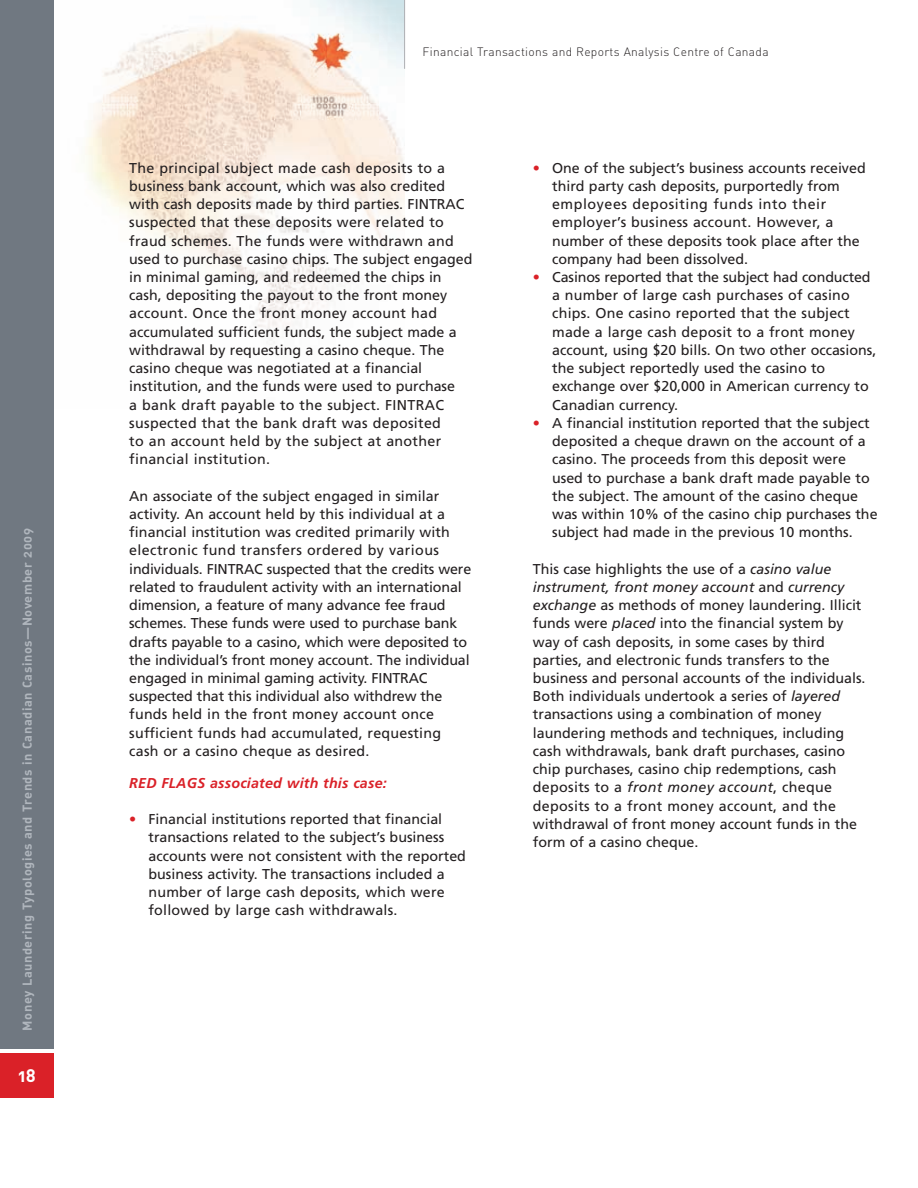
<style>
.page{position:relative;width:918px;height:1188px;background:#fff}
.page>*{position:absolute;margin:0;border:0;box-sizing:border-box;transform-origin:0 0}
.t1{font:18px "DIN Bold Alternate";color:#fff}
.t2{font:14.25px/18.1px "Frutiger";color:#231f20}
.t3{font:italic 700 14.25px "Frutiger";letter-spacing:.015em;color:#da2128}
.t4{font:12.75px "DIN Bold Alternate";letter-spacing:.045em;color:#b0b6bd}
.t5{font:12px "DIN Light Alternate";letter-spacing:.025em;color:#231f20}
.s1{color:#da2128}
.s2{font-style:italic}
</style>
<div class="page">
<img style="left:85px;top:0;width:320px;height:343px">
<div style="left:0;top:1053px;width:54px;height:45px;background:#da2128"></div>
<div style="left:0;top:0;width:54px;height:1049px;background:#707881"></div>
<hr style="left:404px;top:0;width:1px;height:69px;background:#aeafb3">
<p class="t4" style="left:20px;top:1030px;width:504px;rotate:-90deg">Money Laundering Typologies and Trends in Canadian Casinos—November 2009</p>
<p class="t1" style="left:18px;top:1065px;width:19px">18</p>
<p class="t5" style="left:423px;top:45px;width:348px">Financial Transactions and Reports Analysis Centre of Canada</p>
<p class="t2" style="left:129px;top:160px;width:345px">The principal subject made cash deposits to a business bank account, which was also credited with cash deposits made by third parties. FINTRAC suspected that these deposits were related to fraud schemes. The funds were withdrawn and used to purchase casino chips. The subject engaged in minimal gaming, and redeemed the chips in cash, depositing the payout to the front money account. Once the front money account had accumulated sufficient funds, the subject made a withdrawal by requesting a casino cheque. The casino cheque was negotiated at a financial institution, and the funds were used to purchase<br>a bank draft payable to the subject. FINTRAC suspected that the bank draft was deposited<br>to an account held by the subject at another financial institution.</p>
<p class="t2" style="left:129px;top:488px;width:344px">An associate of the subject engaged in similar activity. An account held by this individual at a financial institution was credited primarily with electronic fund transfers ordered by various individuals. FINTRAC suspected that the credits were related to fraudulent activity with an international dimension, a feature of many advance fee fraud schemes. These funds were used to purchase bank drafts payable to a casino, which were deposited to the individual’s front money account. The individual engaged in minimal gaming activity. FINTRAC suspected that this individual also withdrew the funds held in the front money account once sufficient funds had accumulated, requesting cash or a casino cheque as desired.</p>
<p class="t3" style="left:129px;top:777px;width:259px">RED FLAGS associated with this case:</p>
<p class="t2" style="left:149px;top:811px;width:319px;text-indent:-19px"><span class="s1">•</span> Financial institutions reported that financial transactions related to the subject’s business accounts were not consistent with the reported business activity. The transactions included a number of large cash deposits, which were followed by large cash withdrawals.</p>
<p class="t2" style="left:552px;top:160px;width:315px;text-indent:-19px"><span class="s1">•</span> One of the subject’s business accounts received third party cash deposits, purportedly from employees depositing funds into their employer’s business account. However, a number of these deposits took place after the company had been dissolved.</p>
<p class="t2" style="left:552px;top:269px;width:326px;text-indent:-19px"><span class="s1">•</span> Casinos reported that the subject had conducted a number of large cash purchases of casino chips. One casino reported that the subject made a large cash deposit to a front money account, using $20 bills. On two other occasions, the subject reportedly used the casino to exchange over $20,000 in American currency to Canadian currency.</p>
<p class="t2" style="left:552px;top:415px;width:327px;text-indent:-19px"><span class="s1">•</span> A financial institution reported that the subject deposited a cheque drawn on the account of a casino. The proceeds from this deposit were used to purchase a bank draft made payable to the subject. The amount of the casino cheque was within 10% of the casino chip purchases the subject had made in the previous 10 months.</p>
<p class="t2" style="left:533px;top:561px;width:334px">This case highlights the use of a <span class="s2">casino value instrument, front money account</span> and <span class="s2">currency exchange</span> as methods of money laundering. Illicit funds were <span class="s2">placed</span> into the financial system by way of cash deposits, in some cases by third parties, and electronic funds transfers to the business and personal accounts of the individuals.<br>Both individuals undertook a series of <span class="s2">layered </span>transactions using a combination of money laundering methods and techniques, including cash withdrawals, bank draft purchases, casino chip purchases, casino chip redemptions, cash deposits to a <span class="s2">front money account</span>, cheque deposits to a front money account, and the withdrawal of front money account funds in the form of a casino cheque.</p>
</div>
